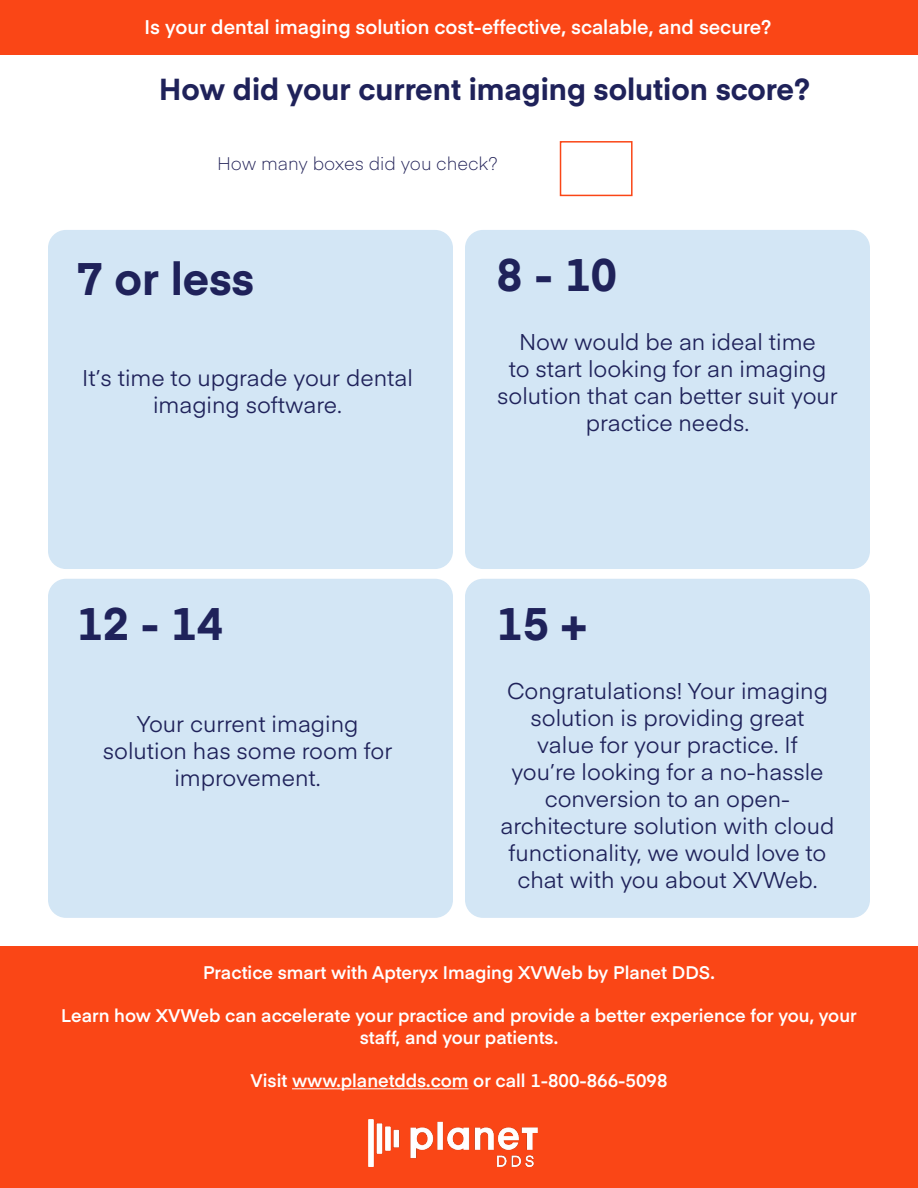
<style>
.page{position:relative;width:918px;height:1188px;background:#fff}
.page>*{position:absolute;margin:0;border:0;box-sizing:border-box;transform-origin:0 0}
.t1{font:700 45px "Eina 01";color:#1f225a}
.t2{font:700 30px "Eina 01";color:#1f225a}
.t3{font:22.5px/27px "Eina 01";color:#1f225a;text-align:center}
.t4{font:600 19.5px "Eina 01";color:#fff}
.t5{font:600 18px/21.6px "Eina 01";color:#fff;text-align:center}
.t6{font:300 18px "Eina 01";color:#232359}
</style>
<div class="page">
<div style="left:0;top:946px;width:918px;height:242px;background:#fa4616"></div>
<div style="left:0;top:0;width:918px;height:54px;background:#fa4616"></div>
<div style="left:48px;top:230px;width:405px;height:339px;background:#d3e6f5;border-radius:18px"></div>
<div style="left:48px;top:579px;width:405px;height:339px;background:#d3e6f5;border-radius:18px"></div>
<div style="left:465px;top:230px;width:405px;height:339px;background:#d3e6f5;border-radius:18px"></div>
<div style="left:465px;top:579px;width:405px;height:339px;background:#d3e6f5;border-radius:18px"></div>
<div style="left:560px;top:141px;width:73px;height:55px;border:2px solid #fa4616"></div>
<hr style="left:292px;top:1088px;width:177px;height:1px;background:#fff">
<img style="left:368px;top:1120px;width:170px;height:46px">
<p class="t4" style="left:145px;top:13px;width:628px">Is your dental imaging solution cost-effective, scalable, and secure?</p>
<h2 class="t2" style="left:159px;top:67px;width:652px">How did your current imaging solution score?</h2>
<p class="t6" style="left:217px;top:150px;width:282px">How many boxes did you check?</p>
<h1 class="t1" style="left:77px;top:245px;width:179px">7 or less</h1>
<p class="t3" style="left:82px;top:363px;width:332px">It’s time to upgrade your dental imaging software.</p>
<h1 class="t1" style="left:77px;top:590px;width:148px">12 - 14</h1>
<p class="t3" style="left:103px;top:708px;width:291px">Your current imaging solution has some room for improvement.</p>
<h1 class="t1" style="left:497px;top:241px;width:122px">8 - 10</h1>
<p class="t3" style="left:497px;top:327px;width:342px">Now would be an ideal time<br>to start looking for an imaging solution that can better suit your practice needs.</p>
<h1 class="t1" style="left:497px;top:590px;width:92px">15 +</h1>
<p class="t3" style="left:501px;top:676px;width:335px">Congratulations! Your imaging solution is providing great value for your practice. If<br>you’re looking for a no-hassle conversion to an open&shy;architecture solution with cloud functionality, we would love to chat with you about XVWeb.</p>
<p class="t5" style="left:203px;top:961px;width:513px">Practice smart with Apteryx Imaging XVWeb by Planet DDS.</p>
<p class="t5" style="left:61px;top:1004px;width:797px">Learn how XVWeb can accelerate your practice and provide a better experience for you, your staff, and your patients.</p>
<p class="t5" style="left:251px;top:1069px;width:418px">Visit www.planetdds.com or call 1-800-866-5098</p>
</div>
